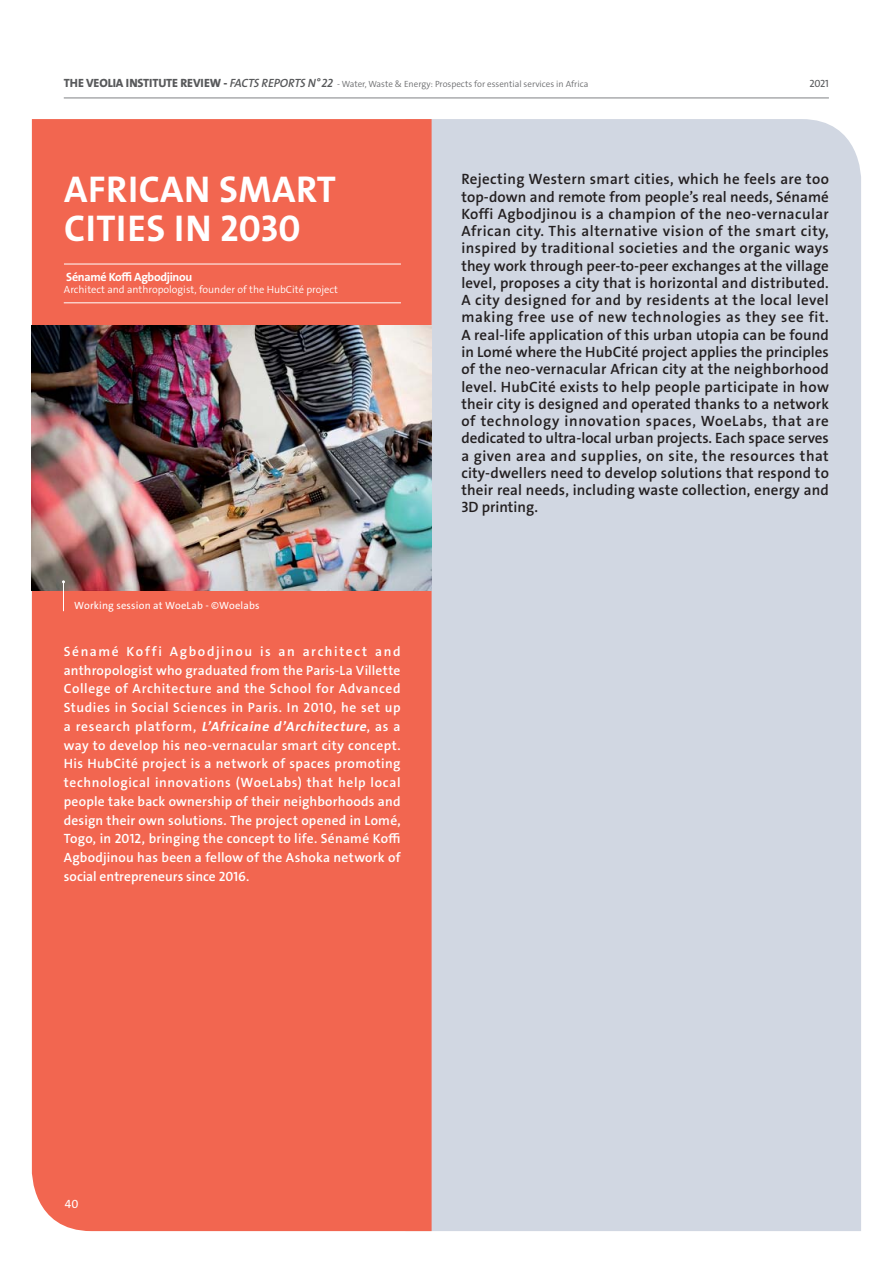
<style>
.page{position:relative;width:893px;height:1263px;background:#fff}
.page>*{position:absolute;margin:0;border:0;box-sizing:border-box;transform-origin:0 0}
.t1{font:37.5px/39px "The Sans Veolia W7 Bld";letter-spacing:.015em;color:#fff}
.t2{font:15px/17.2px "The Sans Veolia W6 Se Bld";letter-spacing:.015em;color:#231f20;text-align:justify}
.t3{font:13.5px/18.8px "The Sans Veolia W6 Se Bld";letter-spacing:.035em;color:#fff;text-align:justify}
.t4{font:italic 13.5px "The Sans Veolia W7 Bld";color:#fff}
.t5{font:12px "The Sans Veolia W7 Bld";letter-spacing:-.025em;color:#fff}
.t6{font:12px "The Sans Veolia W5 Pla";color:#fff}
.t7{font:10.5px "The Sans Veolia W4 Se Lig";color:#fff}
.t8{font:10.5px "The Sans Veolia W5 Pla";letter-spacing:.02em;color:#fff}
.t9{font:10.5px "The Sans Veolia W5 Pla";color:#58595b}
.t10{font:9px "The Sans Veolia W4 Se Lig";color:#6d6e70}
.s1{font-family:"The Sans Veolia W8 Ex Bld";font-size:12px;color:#58595b}
.s2{font-family:"The Sans Veolia W6 Se Bld It";font-size:12px;color:#58595b}
.s3{font-family:"The Sans Veolia W6 Se Bld";font-style:normal}
</style>
<div class="page">
<div style="left:432px;top:119px;width:429px;height:1112px;background:#d1d7e2"></div>
<div style="left:32px;top:119px;width:400px;height:1112px;background:#f26650"></div>
<hr style="left:64px;top:264px;width:337px;height:1px;background:#fff">
<hr style="left:64px;top:302px;width:337px;height:1px;background:#fff">
<img style="left:32px;top:326px;width:400px;height:265px">
<svg style="left:62px;top:580px;width:3px;height:31px"></svg>
<hr style="left:64px;top:98px;width:765px;height:1px;background:#808285">
<p class="t10" style="left:64px;top:79px;width:526px"><span class="s1">THE VEOLIA INSTITUTE REVIEW -</span> <span class="s2">FACTS REPORTS N° 22</span> - Water, Waste &amp; Energy: Prospects for essential services in Africa</p>
<p class="t9" style="left:810px;top:78px;width:21px">2021</p>
<h1 class="t1" style="left:64px;top:172px;width:273px">AFRICAN SMART<br>CITIES IN 2030</h1>
<p class="t5" style="left:66px;top:271px;width:128px">Sénamé Koffi Agbodjinou</p>
<p class="t7" style="left:64px;top:284px;width:276px">Architect and anthropologist, founder of the HubCité project</p>
<p class="t8" style="left:74px;top:601px;width:187px">Working session at WoeLab - ©Woelabs</p>
<p class="t3" style="left:64px;top:642px;width:338px">Sénamé Koffi Agbodjinou is an architect and anthropologist who graduated from the Paris-La Villette College of Architecture and the School for Advanced Studies in Social Sciences in Paris. In 2010, he set up</p>
<p class="t4" style="left:64px;top:720px;width:338px"><span class="s3">a r e s e a r c h p l a t fo r m ,</span> L’Africaine d’Architecture<span class="s3">, a s a</span></p>
<p class="t3" style="left:64px;top:736px;width:338px">way to develop his neo-vernacular smart city concept.<br>His HubCité project is a network of spaces promoting technological innovations (WoeLabs) that help local people take back ownership of their neighborhoods and design their own solutions. The project opened in Lomé, Togo, in 2012, bringing the concept to life. Sénamé Koffi Agbodjinou has been a fellow of the Ashoka network of social entrepreneurs since 2016.</p>
<p class="t2" style="left:461px;top:171px;width:369px">Rejecting Western smart cities, which he feels are too top-down and remote from people’s real needs, Sénamé Koffi Agbodjinou is a champion of the neo-vernacular African city. This alternative vision of the smart city, inspired by traditional societies and the organic ways they work through peer-to-peer exchanges at the village level, proposes a city that is horizontal and distributed.<br>A city designed for and by residents at the local level making free use of new technologies as they see fit.<br>A real-life application of this urban utopia can be found in Lomé where the HubCité project applies the principles of the neo-vernacular African city at the neighborhood level. HubCité exists to help people participate in how their city is designed and operated thanks to a network of technology innovation spaces, WoeLabs, that are dedicated to ultra-local urban projects. Each space serves a given area and supplies, on site, the resources that city-dwellers need to develop solutions that respond to their real needs, including waste collection, energy and 3D printing.</p>
<p class="t6" style="left:65px;top:1198px;width:15px">40</p>
</div>
